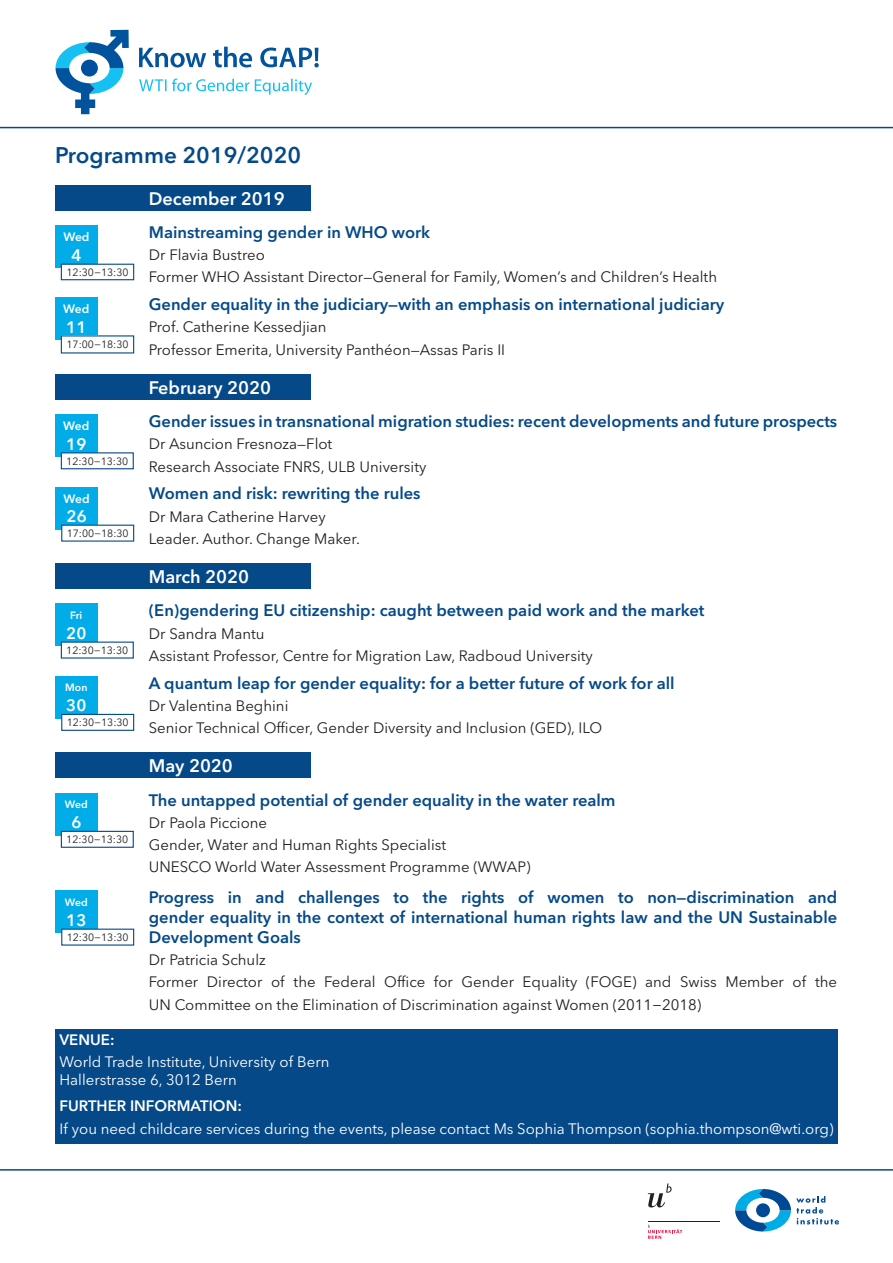
<style>
.page{position:relative;width:893px;height:1263px;background:#fff}
.page>*{position:absolute;margin:0;border:0;box-sizing:border-box;transform-origin:0 0}
.t1{font:600 22.5px "Avenir Next LT Pro";color:#054988}
.t2{font:600 18px "Avenir Next LT Pro";color:#fff}
.t3{font:600 16.5px/19.8px "Avenir Next LT Pro";color:#054988}
.t4{font:600 16.5px "Avenir Next LT Pro";color:#fff}
.t5{font:15px "Avenir Next LT Pro";color:#231f20}
.t6{font:15px "Avenir Next LT Pro";color:#fff}
.t7{font:600 15px "Avenir Next LT Pro";color:#fff}
.t8{font:600 12px "Avenir Next LT Pro";letter-spacing:-.02em;color:#fff}
.t9{font:10.5px "Avenir Next LT Pro";color:#231f20}
.t10{font:600 10.5px "Avenir Next LT Pro";color:#fff}
</style>
<div class="page">
<svg style="left:0;top:29px;width:893px;height:99px"></svg>
<svg style="left:0;top:1169px;width:893px;height:63px"></svg>
<svg style="left:139px;top:47px;width:180px;height:20px"></svg>
<svg style="left:139px;top:79px;width:173px;height:16px"></svg>
<svg style="left:56px;top:30px;width:73px;height:84px"></svg>
<div style="left:55px;top:185px;width:255px;height:25px;background:#054988"></div>
<div style="left:55px;top:225px;width:43px;height:43px;background:#02ace9"></div>
<div style="left:61px;top:264px;width:73px;height:16px;background:#fff"></div>
<div style="left:61px;top:264px;width:73px;height:16px;border:1px solid #054988"></div>
<div style="left:55px;top:298px;width:42px;height:42px;background:#02ace9"></div>
<div style="left:61px;top:336px;width:73px;height:17px;background:#fff"></div>
<div style="left:55px;top:374px;width:255px;height:26px;background:#054988"></div>
<div style="left:55px;top:415px;width:42px;height:42px;background:#02ace9"></div>
<div style="left:61px;top:453px;width:72px;height:16px;background:#fff"></div>
<div style="left:61px;top:452px;width:73px;height:17px;border:1px solid #054988"></div>
<div style="left:56px;top:487px;width:42px;height:42px;background:#02ace9"></div>
<div style="left:62px;top:525px;width:72px;height:16px;background:#fff"></div>
<div style="left:55px;top:563px;width:255px;height:26px;background:#054988"></div>
<div style="left:55px;top:604px;width:42px;height:42px;background:#02ace9"></div>
<div style="left:61px;top:642px;width:72px;height:16px;background:#fff"></div>
<div style="left:61px;top:641px;width:73px;height:17px;border:1px solid #054988"></div>
<div style="left:55px;top:676px;width:42px;height:42px;background:#02ace9"></div>
<div style="left:62px;top:714px;width:72px;height:16px;background:#fff"></div>
<div style="left:61px;top:714px;width:73px;height:17px;border:1px solid #054988"></div>
<div style="left:55px;top:753px;width:255px;height:25px;background:#054988"></div>
<div style="left:55px;top:793px;width:42px;height:42px;background:#02ace9"></div>
<div style="left:61px;top:831px;width:72px;height:16px;background:#fff"></div>
<div style="left:61px;top:831px;width:73px;height:17px;border:1px solid #054988"></div>
<div style="left:55px;top:891px;width:42px;height:42px;background:#02ace9"></div>
<div style="left:62px;top:929px;width:72px;height:16px;background:#fff"></div>
<div style="left:55px;top:1029px;width:783px;height:114px;background:#054988"></div>
<svg style="left:648px;top:1183px;width:24px;height:24px"></svg>
<hr style="left:648px;top:1221px;width:71px;height:1px;background:#231f20">
<svg style="left:648px;top:1224px;width:34px;height:15px"></svg>
<svg style="left:735px;top:1189px;width:104px;height:42px"></svg>
<div style="left:756px;top:1203px;width:14px;height:14px;background:#004995;border-radius:50%"></div>
<p class="t1" style="left:55px;top:141px;width:247px">Programme 2019/2020</p>
<p class="t2" style="left:149px;top:187px;width:137px">December 2019</p>
<p class="t8" style="left:63px;top:230px;width:28px">Wed</p>
<p class="t4" style="left:72px;top:245px;width:12px">4</p>
<p class="t9" style="left:67px;top:266px;width:64px">12:30−13:30</p>
<p class="t3" style="left:149px;top:222px;width:283px">Mainstreaming gender in WHO work</p>
<p class="t5" style="left:149px;top:246px;width:118px">Dr Flavia Bustreo</p>
<p class="t5" style="left:149px;top:268px;width:570px">Former WHO Assistant Director—General for Family, Women’s and Children’s Health</p>
<p class="t8" style="left:63px;top:302px;width:28px">Wed</p>
<p class="t4" style="left:66px;top:317px;width:22px">11</p>
<p class="t9" style="left:67px;top:338px;width:64px">17:00−18:30</p>
<p class="t8" style="left:63px;top:419px;width:28px">Wed</p>
<p class="t4" style="left:66px;top:434px;width:22px">19</p>
<p class="t9" style="left:66px;top:455px;width:64px">12:30−13:30</p>
<p class="t8" style="left:64px;top:491px;width:28px">Wed</p>
<p class="t4" style="left:67px;top:507px;width:22px">26</p>
<p class="t9" style="left:67px;top:527px;width:64px">17:00−18:30</p>
<p class="t10" style="left:70px;top:609px;width:14px">Fri</p>
<p class="t4" style="left:66px;top:623px;width:22px">20</p>
<p class="t9" style="left:66px;top:644px;width:64px">12:30−13:30</p>
<p class="t10" style="left:65px;top:681px;width:24px">Mon</p>
<p class="t4" style="left:66px;top:695px;width:22px">30</p>
<p class="t9" style="left:67px;top:716px;width:64px">12:30−13:30</p>
<p class="t10" style="left:65px;top:798px;width:24px">Wed</p>
<p class="t4" style="left:71px;top:812px;width:12px">6</p>
<p class="t9" style="left:66px;top:833px;width:64px">12:30−13:30</p>
<p class="t10" style="left:65px;top:896px;width:24px">Wed</p>
<p class="t4" style="left:66px;top:910px;width:22px">13</p>
<p class="t9" style="left:67px;top:931px;width:64px">12:30−13:30</p>
<p class="t3" style="left:149px;top:294px;width:577px">Gender equality in the judiciary—with an emphasis on international judiciary</p>
<p class="t5" style="left:149px;top:318px;width:179px">Prof. Catherine Kessedjian</p>
<p class="t5" style="left:149px;top:340px;width:358px">Professor Emerita, University Panthéon—Assas Paris II</p>
<p class="t2" style="left:149px;top:377px;width:124px">February 2020</p>
<p class="t3" style="left:149px;top:411px;width:690px">Gender issues in transnational migration studies: recent developments and future prospects</p>
<p class="t5" style="left:149px;top:435px;width:185px">Dr Asuncion Fresnoza—Flot</p>
<p class="t5" style="left:149px;top:457px;width:279px">Research Associate FNRS, ULB University</p>
<p class="t3" style="left:149px;top:484px;width:273px">Women and risk: rewriting the rules</p>
<p class="t5" style="left:149px;top:507px;width:178px">Dr Mara Catherine Harvey</p>
<p class="t5" style="left:149px;top:530px;width:213px">Leader. Author. Change Maker.</p>
<p class="t2" style="left:149px;top:566px;width:102px">March 2020</p>
<p class="t3" style="left:149px;top:600px;width:557px">(En)gendering EU citizenship: caught between paid work and the market</p>
<p class="t5" style="left:149px;top:624px;width:117px">Dr Sandra Mantu</p>
<p class="t5" style="left:149px;top:647px;width:445px">Assistant Professor, Centre for Migration Law, Radboud University</p>
<p class="t3" style="left:149px;top:673px;width:527px">A quantum leap for gender equality: for a better future of work for all</p>
<p class="t5" style="left:149px;top:697px;width:141px">Dr Valentina Beghini</p>
<p class="t5" style="left:149px;top:719px;width:455px">Senior Technical Officer, Gender Diversity and Inclusion (GED), ILO</p>
<p class="t2" style="left:149px;top:755px;width:86px">May 2020</p>
<p class="t3" style="left:149px;top:790px;width:468px">The untapped potential of gender equality in the water realm</p>
<p class="t5" style="left:149px;top:814px;width:120px">Dr Paola Piccione</p>
<p class="t5" style="left:149px;top:836px;width:299px">Gender, Water and Human Rights Specialist</p>
<p class="t5" style="left:149px;top:858px;width:383px">UNESCO World Water Assessment Programme (WWAP)</p>
<p class="t3" style="left:149px;top:887px;width:690px">Progress in and challenges to the rights of women to non—discrimination and gender equality in the context of international human rights law and the UN Sustainable</p>
<p class="t3" style="left:149px;top:927px;width:154px">Development Goals</p>
<p class="t5" style="left:149px;top:951px;width:118px">Dr Patricia Schulz</p>
<p class="t5" style="left:149px;top:973px;width:690px">Former Director of the Federal Office for Gender Equality (FOGE) and Swiss Member of the</p>
<p class="t5" style="left:149px;top:995px;width:554px">UN Committee on the Elimination of Discrimination against Women (2011−2018)</p>
<p class="t7" style="left:60px;top:1030px;width:57px">VENUE:</p>
<p class="t6" style="left:60px;top:1053px;width:272px">World Trade Institute, University of Bern</p>
<p class="t6" style="left:60px;top:1071px;width:179px">Hallerstrasse 6, 3012 Bern</p>
<p class="t7" style="left:60px;top:1097px;width:184px">FURTHER INFORMATION:</p>
<p class="t6" style="left:60px;top:1119px;width:775px">If you need childcare services during the events, please contact Ms Sophia Thompson (sophia.thompson@wti.org)</p>
</div>
